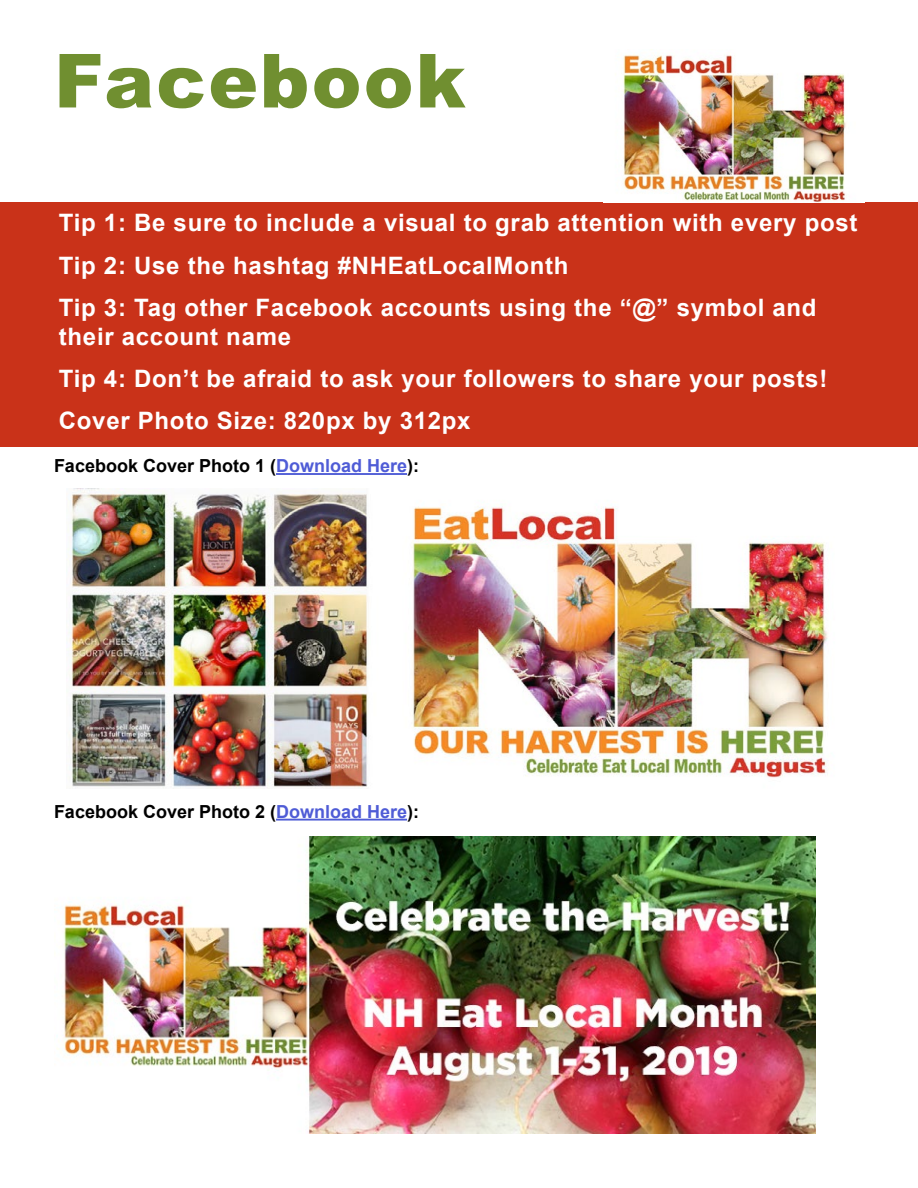
<style>
.page{position:relative;width:918px;height:1188px;background:#fff}
.page>*{position:absolute;margin:0;border:0;box-sizing:border-box;transform-origin:0 0}
.t1{font:900 74.7px "Arial";letter-spacing:.03em;color:#708f30}
.t2{font:700 24px/42.3px "Arial";letter-spacing:.03em;color:#fff}
.t3{font:700 18px "Arial";color:#000}
.s1{color:#4f5cd6}
</style>
<div class="page">
<div style="left:0;top:202px;width:918px;height:245px;background:#c93219"></div>
<img style="left:67px;top:488px;width:761px;height:300px">
<img style="left:623px;top:54px;width:223px;height:148px">
<hr style="left:276px;top:473px;width:131px;height:2px;background:#4f5cd6">
<hr style="left:276px;top:819px;width:131px;height:2px;background:#4f5cd6">
<img style="left:57px;top:837px;width:759px;height:297px">
<h1 class="t1" style="left:54px;top:27px;width:413px">Facebook</h1>
<p class="t2" style="left:59px;top:202px;width:800px">Tip 1: Be sure to include a visual to grab attention with every post<br>Tip 2: Use the hashtag #NHEatLocalMonth<br>Tip 3: Tag other Facebook accounts using the “@” symbol and</p>
<p class="t2" style="left:59px;top:315px;width:770px">their account name<br>Tip 4: Don’t be afraid to ask your followers to share your posts!<br>Cover Photo Size: 820px by 312px</p>
<p class="t3" style="left:54px;top:453px;width:367px">Facebook Cover Photo 1 (<span class="s1">Download Here</span>):</p>
<p class="t3" style="left:54px;top:799px;width:367px">Facebook Cover Photo 2 (<span class="s1">Download Here</span>):</p>
</div>
